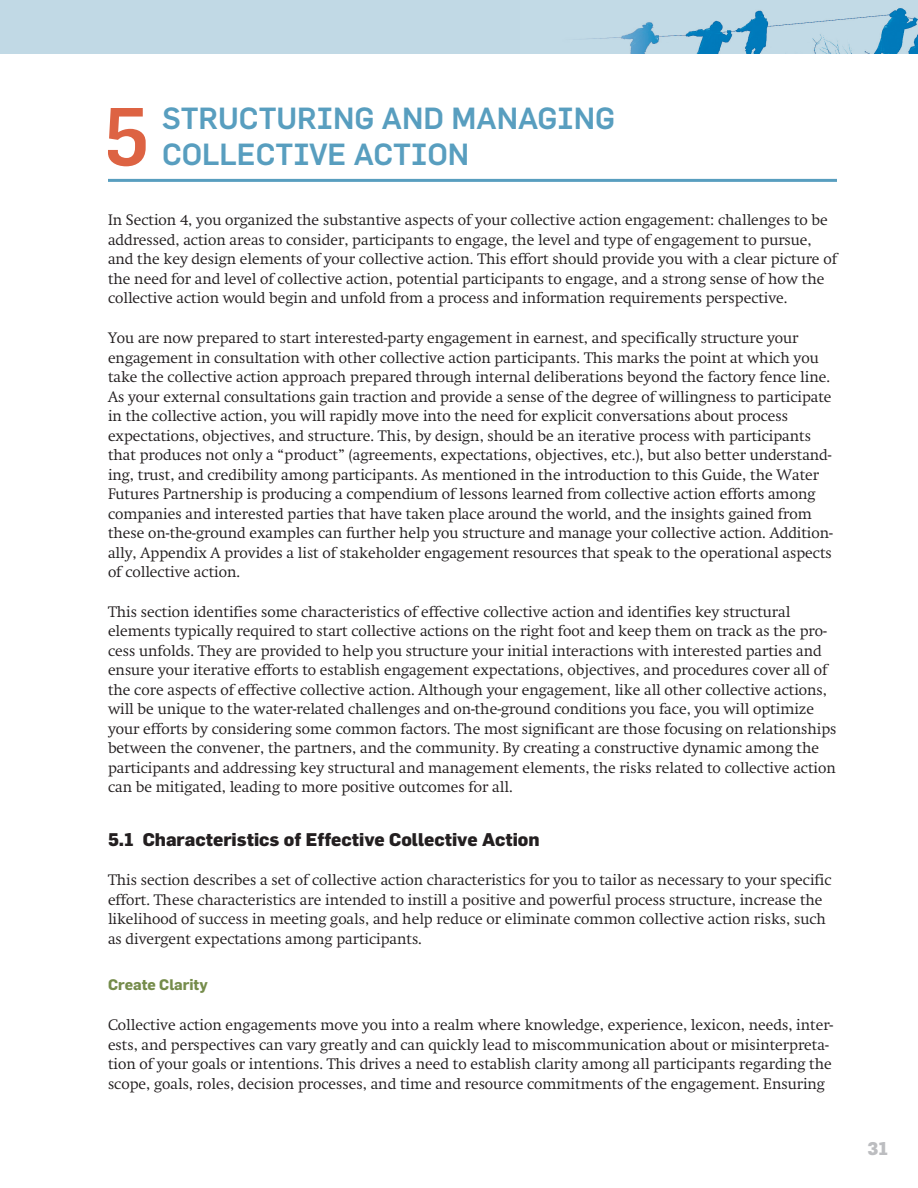
<style>
.page{position:relative;width:918px;height:1188px;background:#fff}
.page>*{position:absolute;margin:0;border:0;box-sizing:border-box;transform-origin:0 0}
.t1{font:500 80.55px "Flama";color:#dd6343}
.t2{font:500 30px/36px "Flama";color:#589ebf}
.t3{font:800 18px "Flama";color:#231f20}
.t4{font:800 18px "Flama";color:#bcbdc0}
.t5{font:300 15px/19.5px "Swift";color:#231f20}
.t6{font:700 15px "Flama";color:#758c4b}
</style>
<div class="page">
<div style="left:0;top:0;width:918px;height:54px;background:#c1d9e5"></div>
<img style="left:589px;top:8px;width:329px;height:46px">
<hr style="left:108px;top:179px;width:729px;height:3px;background:#589ebf">
<h1 class="t1" style="left:103px;top:88px;width:48px">5</h1>
<h1 class="t2" style="left:162px;top:100px;width:455px">STRUCTURING AND MANAGING<br>COLLECTIVE ACTION</h1>
<p class="t5" style="left:108px;top:211px;width:731px">In Section 4, you organized the substantive aspects of your collective action engagement: challenges to be addressed, action areas to consider, participants to engage, the level and type of engagement to pursue, and the key design elements of your collective action. This effort should provide you with a clear picture of the need for and level of collective action, potential participants to engage, and a strong sense of how the collective action would begin and unfold from a process and information requirements perspective.</p>
<p class="t5" style="left:108px;top:328px;width:726px">You are now prepared to start interested-party engagement in earnest, and specifically structure your engagement in consultation with other collective action participants. This marks the point at which you take the collective action approach prepared through internal deliberations beyond the factory fence line.<br>As your external consultations gain traction and provide a sense of the degree of willingness to participate in the collective action, you will rapidly move into the need for explicit conversations about process expectations, objectives, and structure. This, by design, should be an iterative process with participants that produces not only a “product” (agreements, expectations, objectives, etc.), but also better understand&shy;ing, trust, and credibility among participants. As mentioned in the introduction to this Guide, the Water Futures Partnership is producing a compendium of lessons learned from collective action efforts among companies and interested parties that have taken place around the world, and the insights gained from these on-the-ground examples can further help you structure and manage your collective action. Addition&shy;ally, Appendix A provides a list of stakeholder engagement resources that speak to the operational aspects of collective action.</p>
<p class="t5" style="left:108px;top:602px;width:730px">This section identifies some characteristics of effective collective action and identifies key structural elements typically required to start collective actions on the right foot and keep them on track as the pro&shy;cess unfolds. They are provided to help you structure your initial interactions with interested parties and ensure your iterative efforts to establish engagement expectations, objectives, and procedures cover all of the core aspects of effective collective action. Although your engagement, like all other collective actions, will be unique to the water-related challenges and on-the-ground conditions you face, you will optimize your efforts by considering some common factors. The most significant are those focusing on relationships between the convener, the partners, and the community. By creating a constructive dynamic among the participants and addressing key structural and management elements, the risks related to collective action can be mitigated, leading to more positive outcomes for all.</p>
<h2 class="t3" style="left:108px;top:828px;width:433px">5.1 Characteristics of Effective Collective Action</h2>
<p class="t5" style="left:108px;top:871px;width:725px">This section describes a set of collective action characteristics for you to tailor as necessary to your specific effort. These characteristics are intended to instill a positive and powerful process structure, increase the likelihood of success in meeting goals, and help reduce or eliminate common collective action risks, such as divergent expectations among participants.</p>
<h3 class="t6" style="left:108px;top:974px;width:101px">Create Clarity</h3>
<p class="t5" style="left:108px;top:1015px;width:727px">Collective action engagements move you into a realm where knowledge, experience, lexicon, needs, inter&shy;ests, and perspectives can vary greatly and can quickly lead to miscommunication about or misinterpreta&shy;tion of your goals or intentions. This drives a need to establish clarity among all participants regarding the scope, goals, roles, decision processes, and time and resource commitments of the engagement. Ensuring</p>
<p class="t4" style="left:867px;top:1137px;width:22px">31</p>
</div>
